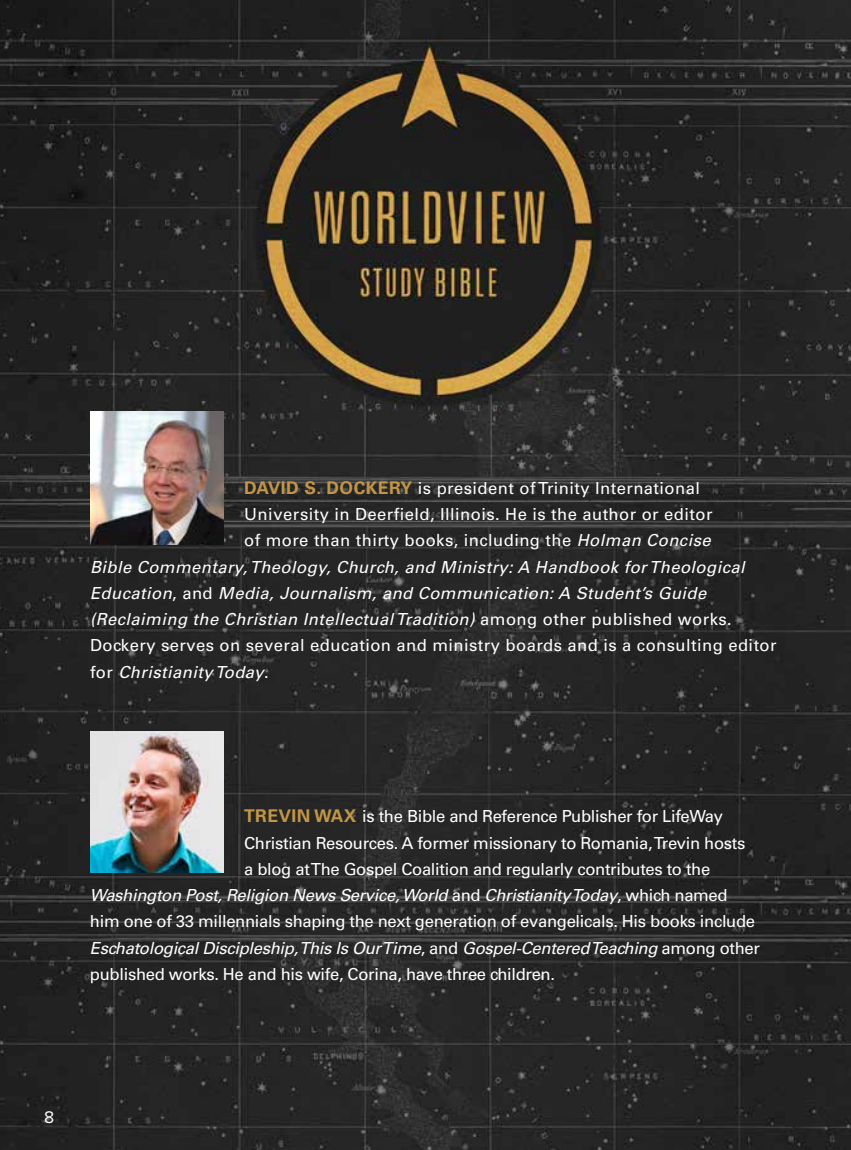
<style>
.page{position:relative;width:851px;height:1150px;background:#fff}
.page>*{position:absolute;margin:0;border:0;box-sizing:border-box;transform-origin:0 0}
.t1{font:17.5px "Proxima Nova";color:#fff}
.t2{font:16.62px "Univers LT Std";letter-spacing:-.02em;color:#fff}
.t3{font:italic 16.62px "Univers LT Std";letter-spacing:.025em;color:#fff}
.t4{font:16.62px "Univers LT Std";letter-spacing:.025em;color:#fff}
.t5{font:italic 16.62px "Univers LT Std";letter-spacing:-.02em;color:#fff}
.s1{font-weight:700;font-size:17.5px;color:#c29646}
.s2{font-style:italic}
.s3{font-style:normal}
</style>
<div class="page">
<img style="left:0;top:0;width:850px;height:1150px">
<img style="left:90px;top:411px;width:133px;height:133px">
<img style="left:90px;top:731px;width:133px;height:142px">
<p class="t4" style="left:244px;top:478px;width:457px"><span class="s1">DAVID S. DOCKERY</span> is president of Trinity International</p>
<p class="t4" style="left:244px;top:504px;width:470px">University in Deerfield, Illinois. He is the author or editor</p>
<p class="t4" style="left:244px;top:530px;width:468px">of more than thirty books, including the <span class="s2">Holman Concise</span></p>
<p class="t3" style="left:90px;top:557px;width:656px">Bible Commentary, Theology, Church, and Ministry: A Handbook for Theological</p>
<p class="t3" style="left:90px;top:583px;width:618px">Education<span class="s3">, and</span> Media, Journalism, and Communication: A Student’s Guide</p>
<p class="t3" style="left:90px;top:609px;width:643px">(Reclaiming the Christian Intellectual Tradition) <span class="s3">among other published works.</span></p>
<p class="t4" style="left:90px;top:635px;width:688px">Dockery serves on several education and ministry boards and is a consulting editor</p>
<p class="t3" style="left:90px;top:662px;width:180px"><span class="s3">for</span> Christianity Today<span class="s3">.</span></p>
<p class="t2" style="left:244px;top:806px;width:480px"><span class="s1">TREVIN WAX</span> is the Bible and Reference Publisher for LifeWay</p>
<p class="t2" style="left:244px;top:833px;width:503px">Christian Resources. A former missionary to Romania, Trevin hosts</p>
<p class="t2" style="left:244px;top:859px;width:467px">a blog at The Gospel Coalition and regularly contributes to the</p>
<p class="t5" style="left:90px;top:885px;width:639px">Washington Post, Religion News Service, World <span class="s3">and</span> Christianity Today<span class="s3">, which named</span></p>
<p class="t2" style="left:90px;top:911px;width:666px">him one of 33 millennials shaping the next generation of evangelicals. His books include</p>
<p class="t5" style="left:90px;top:938px;width:671px">Eschatological Discipleship, This Is Our Time<span class="s3">, and</span> Gospel-Centered Teaching <span class="s3">among other</span></p>
<p class="t2" style="left:90px;top:964px;width:466px">published works. He and his wife, Corina, have three children.</p>
<p class="t1" style="left:44px;top:1107px;width:12px">8</p>
</div>
